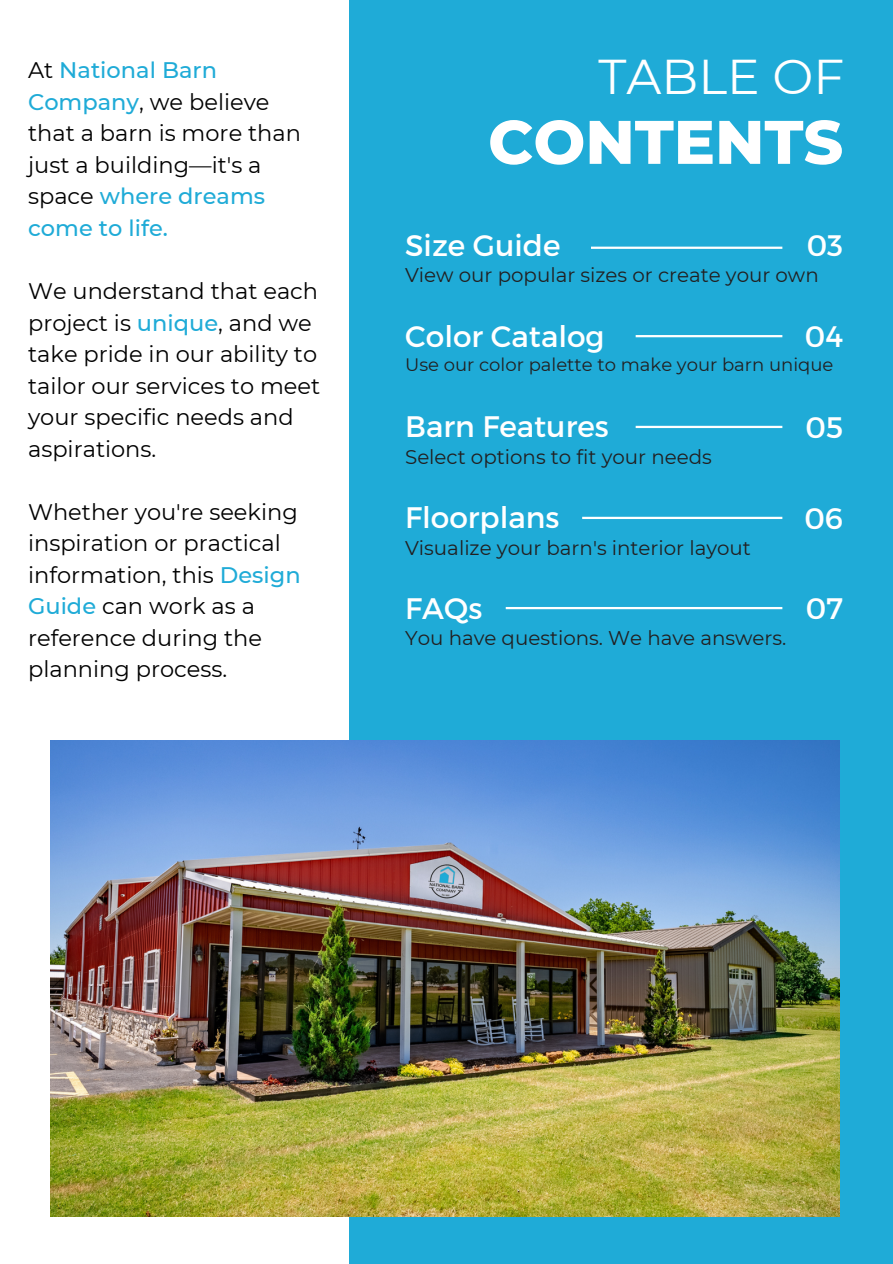
<style>
.page{position:relative;width:893px;height:1264px;background:#fff}
.page>*{position:absolute;margin:0;border:0;box-sizing:border-box;transform-origin:0 0}
.t1{font:800 61.35px "Montserrat";color:#fff}
.t2{font:48.75px "Montserrat";color:#fff}
.t3{font:29.7px "Montserrat";color:#fff}
.t4{font:29.55px "Montserrat";color:#fff}
.t5{font:22.5px/31.5px "Montserrat";color:#000}
.t6{font:19.8px "Montserrat";color:#221f20}
.t7{font:18px "Montserrat";color:#221f20}
.s1{font-weight:500;color:#1fabd7}
</style>
<div class="page">
<div style="left:349px;top:0;width:543px;height:1263px;background:#1fabd7"></div>
<img style="left:50px;top:740px;width:789px;height:476px">
<hr style="left:591px;top:247px;width:191px;height:2px;background:#fff">
<hr style="left:635px;top:335px;width:147px;height:2px;background:#fff">
<hr style="left:635px;top:426px;width:147px;height:2px;background:#fff">
<hr style="left:582px;top:517px;width:200px;height:2px;background:#fff">
<hr style="left:505px;top:607px;width:277px;height:2px;background:#fff">
<p class="t5" style="left:28px;top:55px;width:274px">At <span class="s1">National Barn<br>Company</span>, we believe that a barn is more than just a building—it's a space <span class="s1">where dreams come to life.</span></p>
<p class="t5" style="left:28px;top:275px;width:294px">We understand that each project is <span class="s1">unique</span>, and we take pride in our ability to tailor our services to meet your specific needs and aspirations.</p>
<h3 class="t5" style="left:28px;top:496px;width:274px">Whether you're seeking inspiration or practical information, this <span class="s1">Design<br>Guide</span> can work as a reference during the planning process.</h3>
<p class="t2" style="left:598px;top:46px;width:247px">TABLE OF</p>
<p class="t1" style="left:488px;top:104px;width:356px">CONTENTS</p>
<h3 class="t4" style="left:405px;top:226px;width:157px">Size Guide</h3>
<p class="t3" style="left:806px;top:226px;width:38px">03</p>
<h4 class="t6" style="left:405px;top:263px;width:415px">View our popular sizes or create your own</h4>
<h3 class="t4" style="left:405px;top:317px;width:201px">Color Catalog</h3>
<p class="t3" style="left:804px;top:317px;width:40px">04</p>
<h4 class="t7" style="left:405px;top:353px;width:430px">Use our color palette to make your barn unique</h4>
<p class="t4" style="left:405px;top:407px;width:205px">Barn Features</p>
<p class="t3" style="left:805px;top:408px;width:39px">05</p>
<h4 class="t6" style="left:405px;top:445px;width:308px">Select options to fit your needs</h4>
<p class="t4" style="left:405px;top:498px;width:156px">Floorplans</p>
<h3 class="t3" style="left:804px;top:499px;width:40px">06</h3>
<h1 class="t6" style="left:405px;top:535px;width:347px">Visualize your barn's interior layout</h1>
<h3 class="t4" style="left:405px;top:588px;width:79px">FAQs</h3>
<p class="t3" style="left:805px;top:589px;width:39px">07</p>
<p class="t6" style="left:405px;top:625px;width:383px">You have questions. We have answers.</p>
</div>
